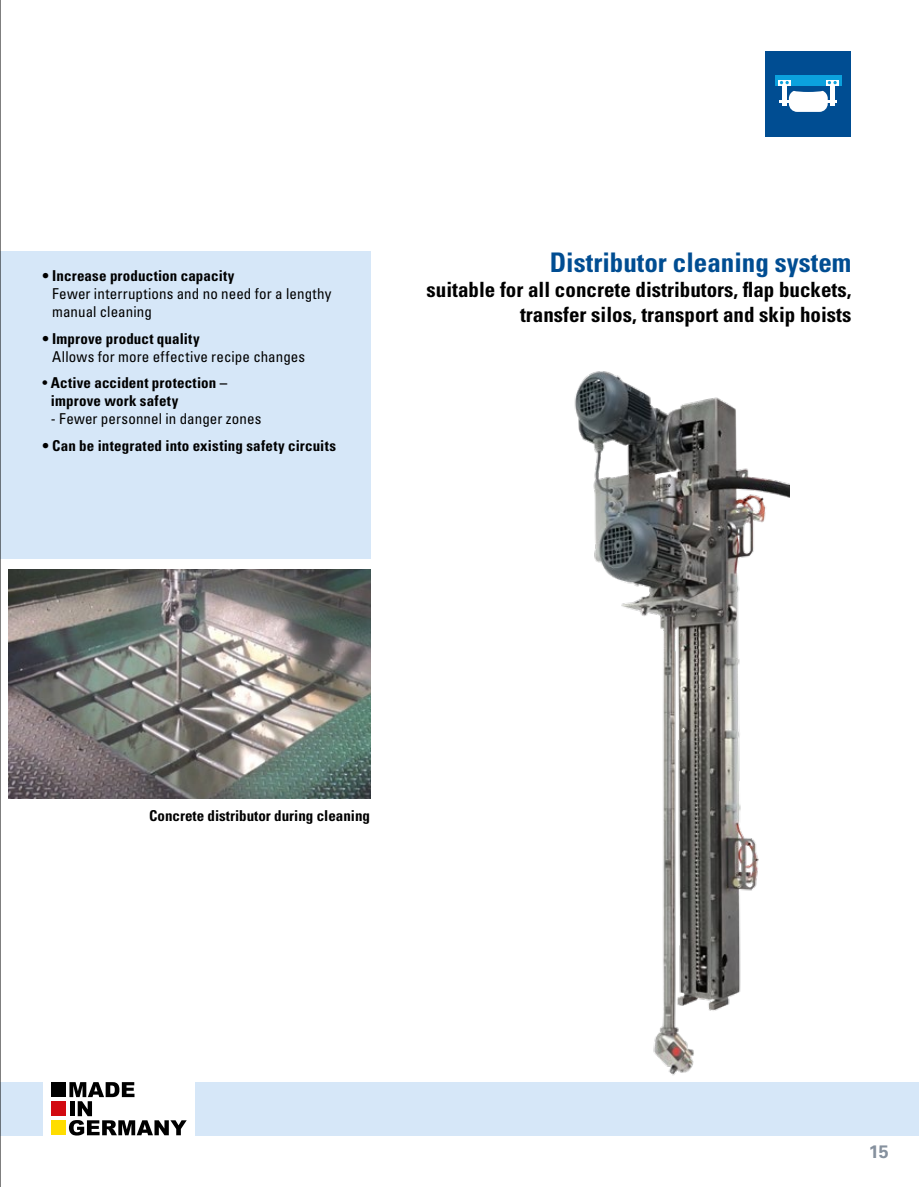
<style>
.page{position:relative;width:919px;height:1187px;background:#fff}
.page>*{position:absolute;margin:0;border:0;box-sizing:border-box;transform-origin:0 0}
.t1{font:700 condensed 27px "Univers";color:#004d92}
.t2{font:700 condensed 21px/25.2px "Univers";color:#000;text-align:right}
.t3{font:700 18px "Univers CE";color:#86919e}
.t4{font:700 condensed 15px/18px "Univers";letter-spacing:.01em;color:#000}
.t5{font:condensed 15px/18px "Univers";letter-spacing:.01em;color:#000}
.s1{font-weight:400}
</style>
<div class="page">
<div style="left:0;top:251px;width:370px;height:307px;background:#d6e7f8"></div>
<div style="left:0;top:1081px;width:43px;height:54px;background:#d6e7f8"></div>
<div style="left:195px;top:1081px;width:723px;height:54px;background:#d6e7f8"></div>
<div style="left:765px;top:51px;width:85px;height:85px;background:#004d92"></div>
<div style="left:775px;top:75px;width:66px;height:10px;background:#0ba1dd"></div>
<svg style="left:778px;top:80px;width:12px;height:5px"></svg>
<hr style="left:782px;top:85px;width:4px;height:21px;background:#fff">
<svg style="left:779px;top:81px;width:9px;height:3px"></svg>
<svg style="left:826px;top:80px;width:12px;height:5px"></svg>
<hr style="left:830px;top:85px;width:4px;height:21px;background:#fff">
<svg style="left:827px;top:81px;width:9px;height:3px"></svg>
<svg style="left:779px;top:91px;width:57px;height:21px"></svg>
<svg style="left:69px;top:1082px;width:118px;height:53px"></svg>
<div style="left:51px;top:1081px;width:15px;height:15px;background:#000"></div>
<div style="left:51px;top:1101px;width:15px;height:15px;background:#d20a11"></div>
<div style="left:51px;top:1120px;width:15px;height:15px;background:#fd0"></div>
<img style="left:538px;top:371px;width:251px;height:711px">
<img style="left:9px;top:569px;width:361px;height:229px">
<hr style="left:0;top:0;width:1px;height:1186px;background:#000">
<p class="t4" style="left:43px;top:266px;width:193px">• Increase production capacity</p>
<p class="t5" style="left:52px;top:284px;width:281px">Fewer interruptions and no need for a lengthy manual cleaning</p>
<p class="t4" style="left:43px;top:329px;width:159px">• Improve product quality</p>
<p class="t5" style="left:52px;top:347px;width:254px">Allows for more effective recipe changes</p>
<p class="t4" style="left:51px;top:373px;width:178px;text-indent:-8px"><span class="s1">•</span> Active accident protection – improve work safety</p>
<p class="t5" style="left:51px;top:409px;width:212px">- Fewer personnel in danger zones</p>
<p class="t4" style="left:43px;top:436px;width:295px">• Can be integrated into existing safety circuits</p>
<h1 class="t1" style="left:549px;top:246px;width:303px">Distributor cleaning system</h1>
<h2 class="t2" style="left:426px;top:277px;width:426px">suitable for all concrete distributors, flap buckets, transfer silos, transport and skip hoists</h2>
<p class="t4" style="left:149px;top:805px;width:222px">Concrete distributor during cleaning</p>
<p class="t3" style="left:868px;top:1141px;width:22px">15</p>
</div>
